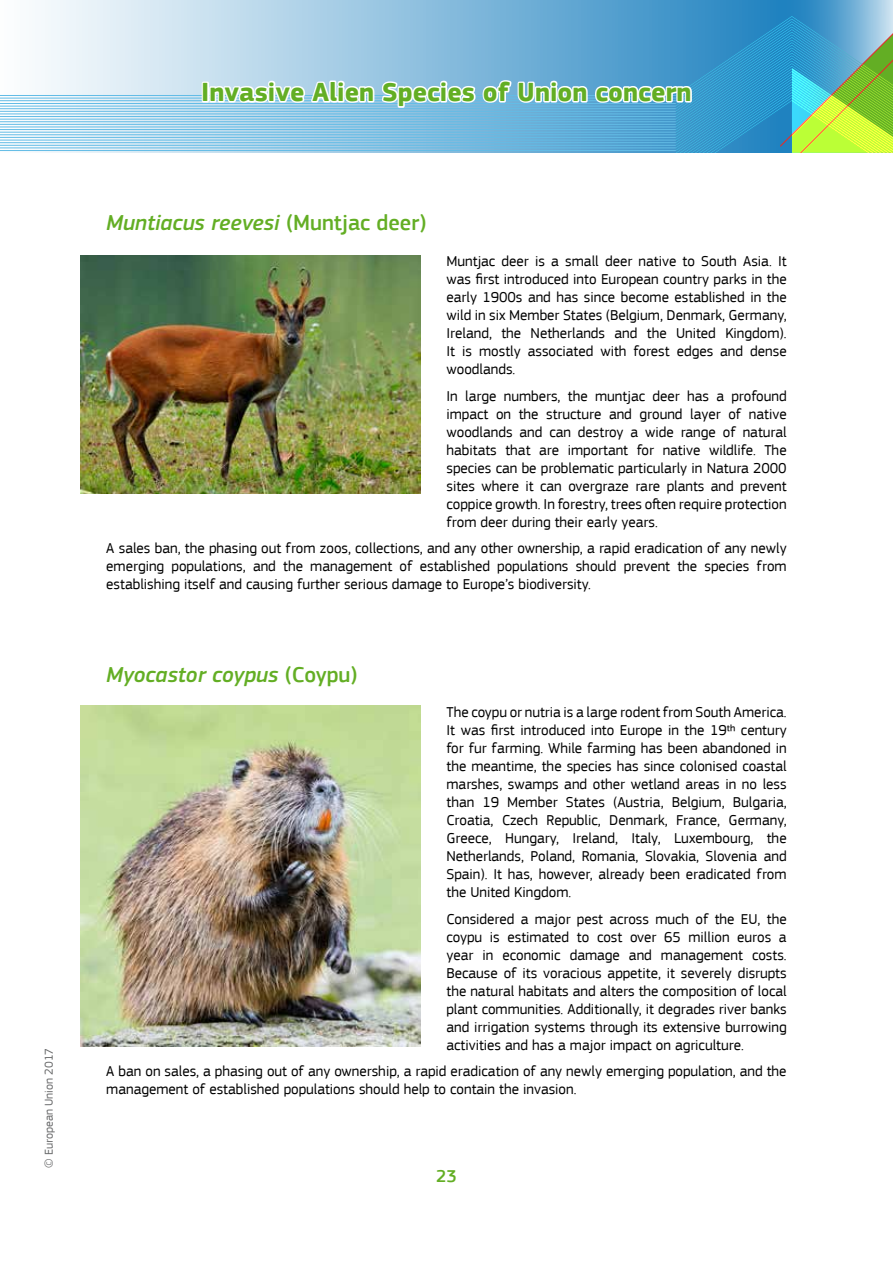
<style>
.page{position:relative;width:893px;height:1263px;background:#fff}
.page>*{position:absolute;margin:0;border:0;box-sizing:border-box;transform-origin:0 0}
.t1{font:700 27px "EC Square Sans Pro";color:#63ae24}
.t2{font:italic 500 22.5px "EC Square Sans Pro";color:#63ae24}
.t3{font:500 18px "EC Square Sans Pro";color:#63ae24}
.t4{font:15px/18px "EC Square Sans Pro";color:#000;text-align:justify}
.t5{font:12px "EC Square Sans Pro";color:#696a6b}
.s1{font-style:normal}
</style>
<div class="page">
<svg style="left:778px;top:0;width:115px;height:8px"></svg>
<svg style="left:1px;top:0;width:777px;height:153px"></svg>
<hr style="left:0;top:95px;width:676px;height:1px;background:#63bce6">
<hr style="left:0;top:103px;width:676px;height:1px;background:#63bce6">
<hr style="left:0;top:98px;width:676px;height:1px;background:#63bce6">
<hr style="left:0;top:100px;width:676px;height:1px;background:#63bce6">
<hr style="left:0;top:150px;width:676px;height:1px;background:#63bce6">
<hr style="left:0;top:106px;width:676px;height:1px;background:#63bce6">
<hr style="left:0;top:114px;width:676px;height:1px;background:#63bce6">
<hr style="left:0;top:111px;width:676px;height:1px;background:#63bce6">
<hr style="left:0;top:108px;width:676px;height:1px;background:#63bce6">
<hr style="left:0;top:116px;width:676px;height:1px;background:#63bce6">
<hr style="left:0;top:124px;width:676px;height:1px;background:#63bce6">
<hr style="left:0;top:119px;width:676px;height:1px;background:#63bce6">
<hr style="left:0;top:121px;width:676px;height:1px;background:#63bce6">
<hr style="left:0;top:137px;width:676px;height:1px;background:#63bce6">
<hr style="left:0;top:127px;width:676px;height:1px;background:#63bce6">
<hr style="left:0;top:135px;width:676px;height:1px;background:#63bce6">
<hr style="left:0;top:132px;width:676px;height:1px;background:#63bce6">
<hr style="left:0;top:129px;width:676px;height:1px;background:#63bce6">
<hr style="left:0;top:148px;width:676px;height:1px;background:#63bce6">
<hr style="left:0;top:145px;width:676px;height:1px;background:#63bce6">
<hr style="left:0;top:142px;width:676px;height:1px;background:#63bce6">
<hr style="left:0;top:140px;width:676px;height:1px;background:#63bce6">
<svg style="left:0;top:97px;width:1px;height:52px"></svg>
<svg style="left:199px;top:8px;width:694px;height:145px;background:#7bbad0"></svg>
<img style="left:81px;top:255px;width:340px;height:238px">
<img style="left:81px;top:706px;width:340px;height:340px">
<p class="t5" style="left:42px;top:1168px;width:122px;rotate:-90deg">© European Union 2017</p>
<h1 class="t1" style="left:201px;top:76px;width:492px">Invasive Alien Species of Union concern</h1>
<h2 class="t2" style="left:106px;top:209px;width:322px">Muntiacus reevesi <span class="s1">(Muntjac deer)</span></h2>
<p class="t4" style="left:446px;top:253px;width:342px">Muntjac deer is a small deer native to South Asia. It was first introduced into European country parks in the early 1900s and has since become established in the wild in six Member States (Belgium, Denmark, Germany, Ireland, the Netherlands and the United Kingdom).<br>It is mostly associated with forest edges and dense woodlands.</p>
<p class="t4" style="left:446px;top:387px;width:342px">In large numbers, the muntjac deer has a profound impact on the structure and ground layer of native woodlands and can destroy a wide range of natural habitats that are important for native wildlife. The species can be problematic particularly in Natura 2000 sites where it can overgraze rare plants and prevent coppice growth. In forestry, trees often require protection from deer during their early years.</p>
<p class="t4" style="left:106px;top:540px;width:682px">A sales ban, the phasing out from zoos, collections, and any other ownership, a rapid eradication of any newly emerging populations, and the management of established populations should prevent the species from establishing itself and causing further serious damage to Europe’s biodiversity.</p>
<h2 class="t2" style="left:106px;top:662px;width:253px">Myocastor coypus <span class="s1">(Coypu)</span></h2>
<p class="t4" style="left:446px;top:703px;width:342px">The coypu or nutria is a large rodent from South America.<br>It was first introduced into Europe in the 19th century for fur farming. While farming has been abandoned in the meantime, the species has since colonised coastal marshes, swamps and other wetland areas in no less than 19 Member States (Austria, Belgium, Bulgaria, Croatia, Czech Republic, Denmark, France, Germany, Greece, Hungary, Ireland, Italy, Luxembourg, the Netherlands, Poland, Romania, Slovakia, Slovenia and Spain). It has, however, already been eradicated from the United Kingdom.</p>
<p class="t4" style="left:446px;top:910px;width:342px">Considered a major pest across much of the EU, the coypu is estimated to cost over 65 million euros a year in economic damage and management costs.<br>Because of its voracious appetite, it severely disrupts the natural habitats and alters the composition of local plant communities. Additionally, it degrades river banks and irrigation systems through its extensive burrowing activities and has a major impact on agriculture.</p>
<p class="t4" style="left:106px;top:1062px;width:682px">A ban on sales, a phasing out of any ownership, a rapid eradication of any newly emerging population, and the management of established populations should help to contain the invasion.</p>
<p class="t3" style="left:436px;top:1165px;width:22px">23</p>
</div>
